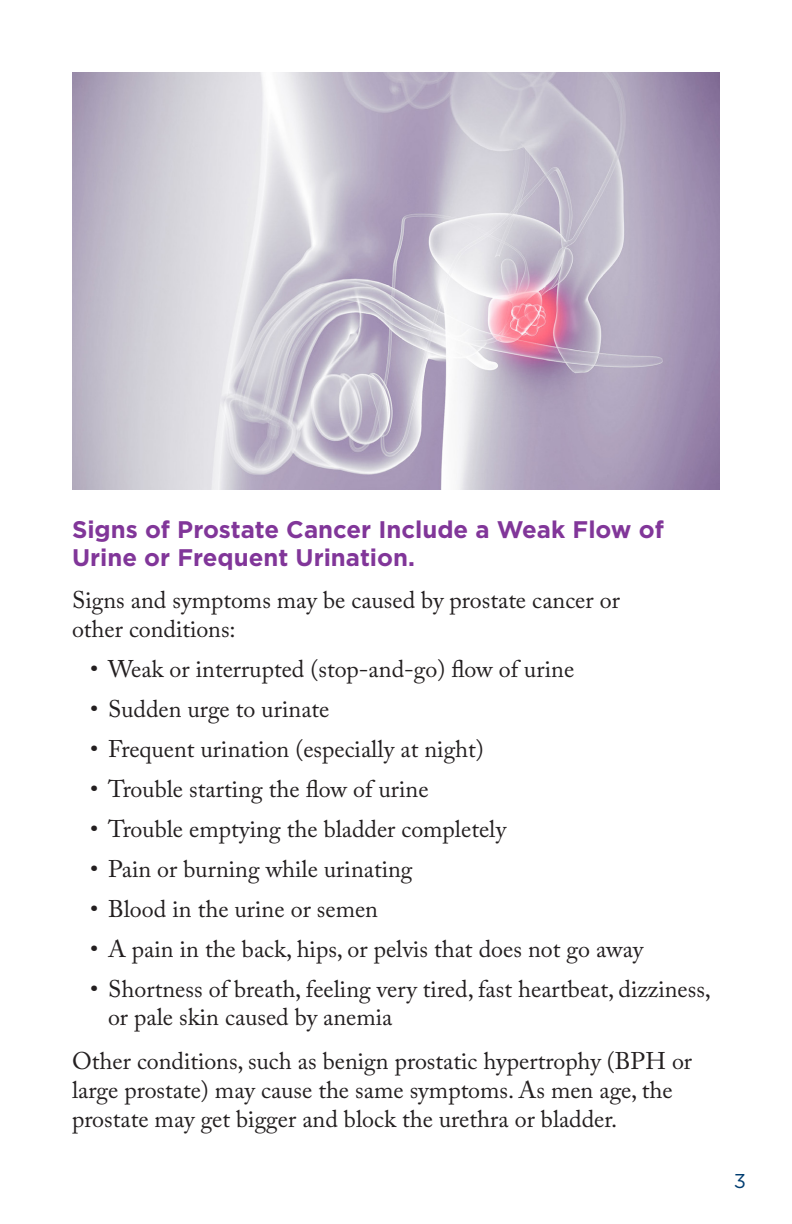
<style>
.page{position:relative;width:792px;height:1224px;background:#fff}
.page>*{position:absolute;margin:0;border:0;box-sizing:border-box;transform-origin:0 0}
.Body_Copy{font:24px/28.8px "Adobe Caslon Pro";color:#231f20}
.Header_2__Purple{font:700 24px/28.8px "Gotham";color:#813699}
.t1{font:20px "Gotham";color:#003d71}
</style>
<div class="page">
<img style="left:72px;top:72px;width:648px;height:418px">
<p class="Header_2__Purple" style="left:72px;top:515px;width:593px">Signs of Prostate Cancer Include a Weak Flow of<br>Urine or Frequent Urination.</p>
<p class="Body_Copy" style="left:72px;top:585px;width:549px">Signs and symptoms may be caused by prostate cancer or other conditions:</p>
<p class="Body_Copy" style="left:90px;top:654px;width:486px">• Weak or interrupted (stop-and-go) flow of urine</p>
<p class="Body_Copy" style="left:90px;top:694px;width:241px">• Sudden urge to urinate</p>
<p class="Body_Copy" style="left:90px;top:734px;width:395px">• Frequent urination (especially at night)</p>
<p class="Body_Copy" style="left:90px;top:774px;width:340px">• Trouble starting the flow of urine</p>
<p class="Body_Copy" style="left:90px;top:814px;width:418px">• Trouble emptying the bladder completely</p>
<p class="Body_Copy" style="left:90px;top:854px;width:324px">• Pain or burning while urinating</p>
<p class="Body_Copy" style="left:90px;top:894px;width:290px">• Blood in the urine or semen</p>
<p class="Body_Copy" style="left:90px;top:934px;width:555px">• A pain in the back, hips, or pelvis that does not go away</p>
<p class="Body_Copy" style="left:108px;top:974px;width:604px;text-indent:-18px">• Shortness of breath, feeling very tired, fast heartbeat, dizziness, or pale skin caused by anemia</p>
<p class="Body_Copy" style="left:72px;top:1046px;width:622px">Other conditions, such as benign prostatic hypertrophy (BPH or large prostate) may cause the same symptoms. As men age, the prostate may get bigger and block the urethra or bladder.</p>
<p class="t1" style="left:734px;top:1168px;width:14px">3</p>
</div>
